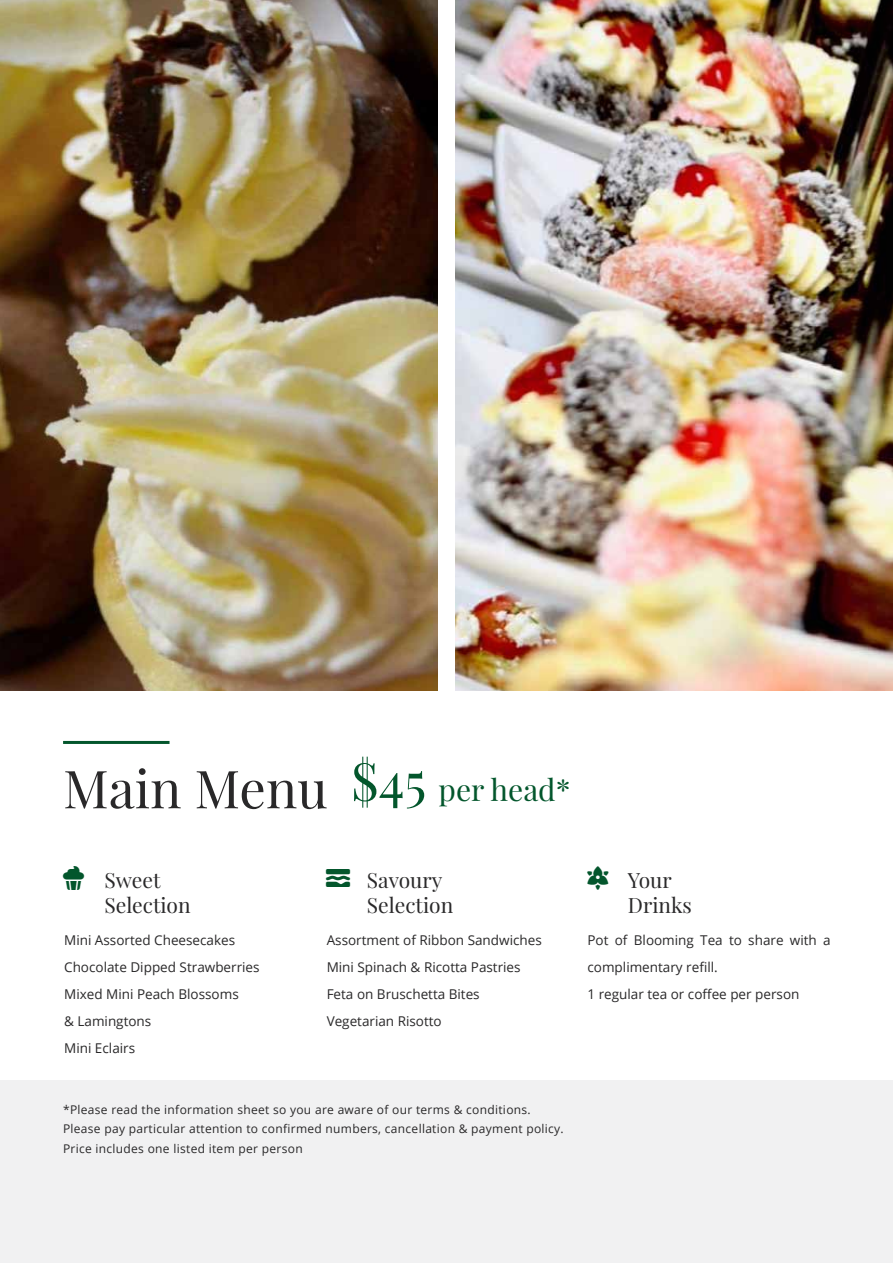
<style>
.page{position:relative;width:893px;height:1263px;background:#fff}
.page>*{position:absolute;margin:0;border:0;box-sizing:border-box;transform-origin:0 0}
.t1{font:52.5px "Playfair Display";color:#292829}
.t2{font:30px "Playfair Display";color:#03562c}
.t3{font:24px "Font Awesome 6 Pro Solid";color:#03562c}
.t4{font:21px/25.5px "Playfair Display";color:#292829}
.t5{font:13.5px/27px "Open Sans";color:#292829}
.t6{font:12px/19.5px "Open Sans";letter-spacing:.025em;color:#292829}
.s1{font-size:52.5px}
</style>
<div class="page">
<img style="left:455px;top:0;width:438px;height:690px">
<img style="left:0;top:0;width:438px;height:690px">
<div style="left:0;top:1080px;width:893px;height:183px;background:#f1f1f2"></div>
<hr style="left:63px;top:741px;width:107px;height:3px;background:#03562c">
<h1 class="t1" style="left:63px;top:756px;width:266px">Main Menu</h1>
<h2 class="t2" style="left:351px;top:771px;width:221px"><span class="s1">$45</span> per head*</h2>
<h3 class="t4" style="left:104px;top:867px;width:88px">Sweet<br>Selection</h3>
<p class="t5" style="left:64px;top:926px;width:197px">Mini Assorted Cheesecakes<br>Chocolate Dipped Strawberries<br>Mixed Mini Peach Blossoms<br>&amp; Lamingtons<br>Mini Eclairs</p>
<h3 class="t4" style="left:367px;top:867px;width:88px">Savoury<br>Selection</h3>
<p class="t5" style="left:327px;top:926px;width:217px">Assortment of Ribbon Sandwiches<br>Mini Spinach &amp; Ricotta Pastries<br>Feta on Bruschetta Bites<br>Vegetarian Risotto</p>
<p class="t6" style="left:63px;top:1099px;width:502px">*Please read the information sheet so you are aware of our terms &amp; conditions.<br>Please pay particular attention to confirmed numbers, cancellation &amp; payment policy.<br>Price includes one listed item per person</p>
<h3 class="t3" style="left:587px;top:866px;width:23px">▼●●◆</h3>
<h3 class="t4" style="left:628px;top:867px;width:66px">Your<br>Drinks</h3>
<p class="t5" style="left:587px;top:926px;width:245px">Pot of Blooming Tea to share with a complimentary refill.<br>1 regular tea or coffee per person</p>
</div>
